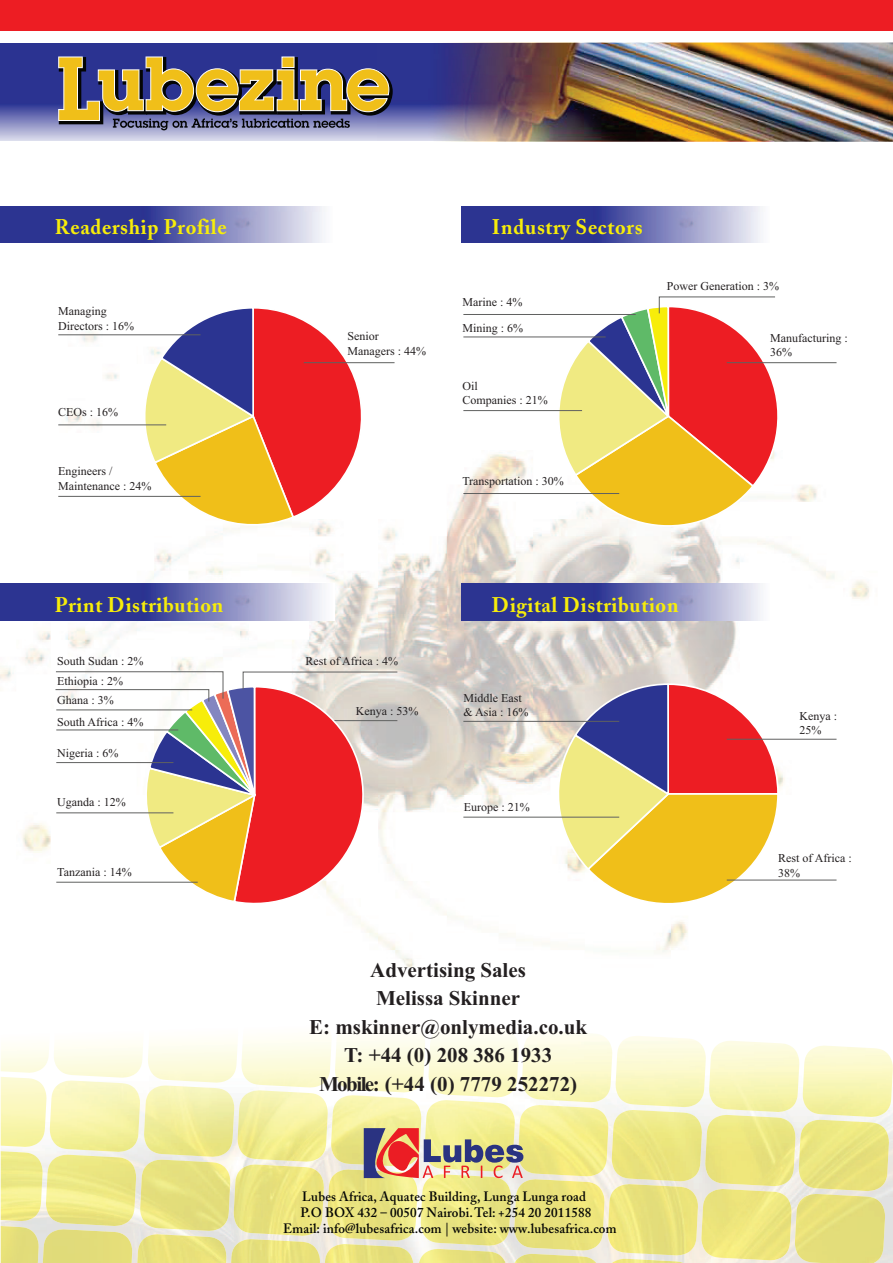
<style>
.page{position:relative;width:893px;height:1263px;background:#fff}
.page>*{position:absolute;margin:0;border:0;box-sizing:border-box;transform-origin:0 0}
.t1{font:700 21px/28.5px "Times New Roman";color:#231f20;text-align:center}
.t2{font:700 21px "Adobe Caslon";letter-spacing:.02em;color:#f7ed0a}
.t3{font:600 13.5px "Adobe Caslon";color:#040504}
.t4{font:12px/14.4px "Times New Roman";color:#231f20}
</style>
<div class="page">
<img style="left:1px;top:1082px;width:405px;height:78px">
<img style="left:106px;top:1160px;width:688px;height:103px">
<img style="left:148px;top:1041px;width:89px;height:41px">
<img style="left:1px;top:1046px;width:48px;height:27px">
<img style="left:144px;top:1085px;width:90px;height:72px">
<img style="left:1px;top:1077px;width:45px;height:70px">
<img style="left:140px;top:1160px;width:90px;height:71px">
<img style="left:1px;top:1151px;width:42px;height:70px">
<img style="left:137px;top:1234px;width:89px;height:29px">
<img style="left:1px;top:1226px;width:38px;height:37px">
<img style="left:241px;top:1038px;width:91px;height:49px">
<img style="left:54px;top:1044px;width:89px;height:34px">
<img style="left:238px;top:1090px;width:90px;height:71px">
<img style="left:50px;top:1080px;width:90px;height:72px">
<img style="left:234px;top:1164px;width:90px;height:72px">
<img style="left:46px;top:1155px;width:90px;height:71px">
<img style="left:231px;top:1239px;width:89px;height:24px">
<img style="left:43px;top:1229px;width:89px;height:34px">
<img style="left:335px;top:1036px;width:90px;height:56px">
<img style="left:331px;top:1095px;width:90px;height:71px">
<img style="left:327px;top:1169px;width:90px;height:72px">
<img style="left:325px;top:1244px;width:88px;height:19px">
<img style="left:429px;top:1034px;width:90px;height:63px">
<img style="left:425px;top:1100px;width:90px;height:28px">
<img style="left:421px;top:1185px;width:90px;height:60px">
<img style="left:419px;top:1249px;width:86px;height:14px">
<img style="left:522px;top:1032px;width:90px;height:70px">
<img style="left:518px;top:1105px;width:90px;height:71px">
<img style="left:514px;top:1179px;width:90px;height:71px">
<img style="left:514px;top:1254px;width:82px;height:9px">
<img style="left:616px;top:1036px;width:90px;height:71px">
<img style="left:612px;top:1110px;width:90px;height:71px">
<img style="left:608px;top:1184px;width:90px;height:71px">
<img style="left:612px;top:1259px;width:71px;height:4px">
<img style="left:709px;top:1041px;width:90px;height:71px">
<img style="left:705px;top:1115px;width:90px;height:71px">
<img style="left:701px;top:1189px;width:91px;height:71px">
<img style="left:803px;top:1045px;width:90px;height:72px">
<img style="left:799px;top:1120px;width:90px;height:71px">
<img style="left:795px;top:1194px;width:90px;height:69px">
<svg style="left:362px;top:1128px;width:161px;height:57px"></svg>
<img style="left:1px;top:43px;width:892px;height:99px">
<img style="left:377px;top:43px;width:258px;height:98px">
<div style="left:1px;top:0;width:892px;height:30px;background:#ed1d23"></div>
<svg style="left:58px;top:56px;width:335px;height:74px"></svg>
<img style="left:0;top:206px;width:325px;height:37px">
<div style="left:0;top:584px;width:58px;height:36px;background:#2c3491"></div>
<img style="left:461px;top:206px;width:299px;height:37px">
<svg style="left:603px;top:881px;width:131px;height:22px"></svg>
<svg style="left:58px;top:296px;width:779px;height:585px"></svg>
<svg style="left:192px;top:883px;width:155px;height:26px"></svg>
<svg style="left:55px;top:671px;width:343px;height:212px"></svg>
<h1 class="t2" style="left:55px;top:214px;width:174px">Readership Profile</h1>
<p class="t4" style="left:58px;top:304px;width:77px">Managing<br>Directors : 16%</p>
<p class="t4" style="left:58px;top:404px;width:61px">CEOs : 16%</p>
<p class="t4" style="left:58px;top:464px;width:95px">Engineers /<br>Maintenance : 24%</p>
<p class="t4" style="left:347px;top:329px;width:80px">Senior<br>Managers : 44%</p>
<h1 class="t2" style="left:492px;top:214px;width:152px">Industry Sectors</h1>
<p class="t4" style="left:462px;top:295px;width:61px">Marine : 4%</p>
<p class="t4" style="left:462px;top:320px;width:62px">Mining : 6%</p>
<p class="t4" style="left:462px;top:378px;width:87px">Oil<br>Companies : 21%</p>
<p class="t4" style="left:667px;top:279px;width:114px">Power Generation : 3%</p>
<p class="t4" style="left:770px;top:330px;width:79px">Manufacturing :<br>36%</p>
<p class="t4" style="left:462px;top:474px;width:103px">Transportation : 30%</p>
<h1 class="t2" style="left:55px;top:592px;width:171px">Print Distribution</h1>
<p class="t4" style="left:57px;top:653px;width:88px">South Sudan : 2%</p>
<p class="t4" style="left:306px;top:653px;width:94px">Rest of Africa : 4%</p>
<p class="t4" style="left:57px;top:673px;width:67px">Ethiopia : 2%</p>
<p class="t4" style="left:57px;top:692px;width:58px">Ghana : 3%</p>
<p class="t4" style="left:57px;top:714px;width:88px">South Africa : 4%</p>
<p class="t4" style="left:57px;top:746px;width:63px">Nigeria : 6%</p>
<p class="t4" style="left:57px;top:795px;width:70px">Uganda : 12%</p>
<p class="t4" style="left:57px;top:865px;width:76px">Tanzania : 14%</p>
<p class="t4" style="left:356px;top:703px;width:64px">Kenya : 53%</p>
<h1 class="t2" style="left:492px;top:592px;width:188px">Digital Distribution</h1>
<p class="t4" style="left:463px;top:690px;width:67px">Middle East &amp; Asia : 16%</p>
<p class="t4" style="left:464px;top:800px;width:67px">Europe : 21%</p>
<p class="t4" style="left:799px;top:708px;width:39px">Kenya :<br>25%</p>
<p class="t4" style="left:778px;top:851px;width:75px">Rest of Africa :<br>38%</p>
<h1 class="t1" style="left:309px;top:955px;width:279px">Advertising Sales<br>Melissa Skinner<br>E: mskinner@onlymedia.co.uk<br>T: +44 (0) 208 386 1933<br>Mobile: (+44 (0) 7779 252272)</h1>
<p class="t3" style="left:302px;top:1188px;width:286px">Lubes Africa, Aquatec Building, Lunga Lunga road</p>
<p class="t3" style="left:301px;top:1204px;width:293px">P.O BOX 432 – 00507 Nairobi.Tel: +254 20 2011588</p>
<p class="t3" style="left:283px;top:1220px;width:335px">Email: info@lubesafrica.com | website: www.lubesafrica.com</p>
</div>
